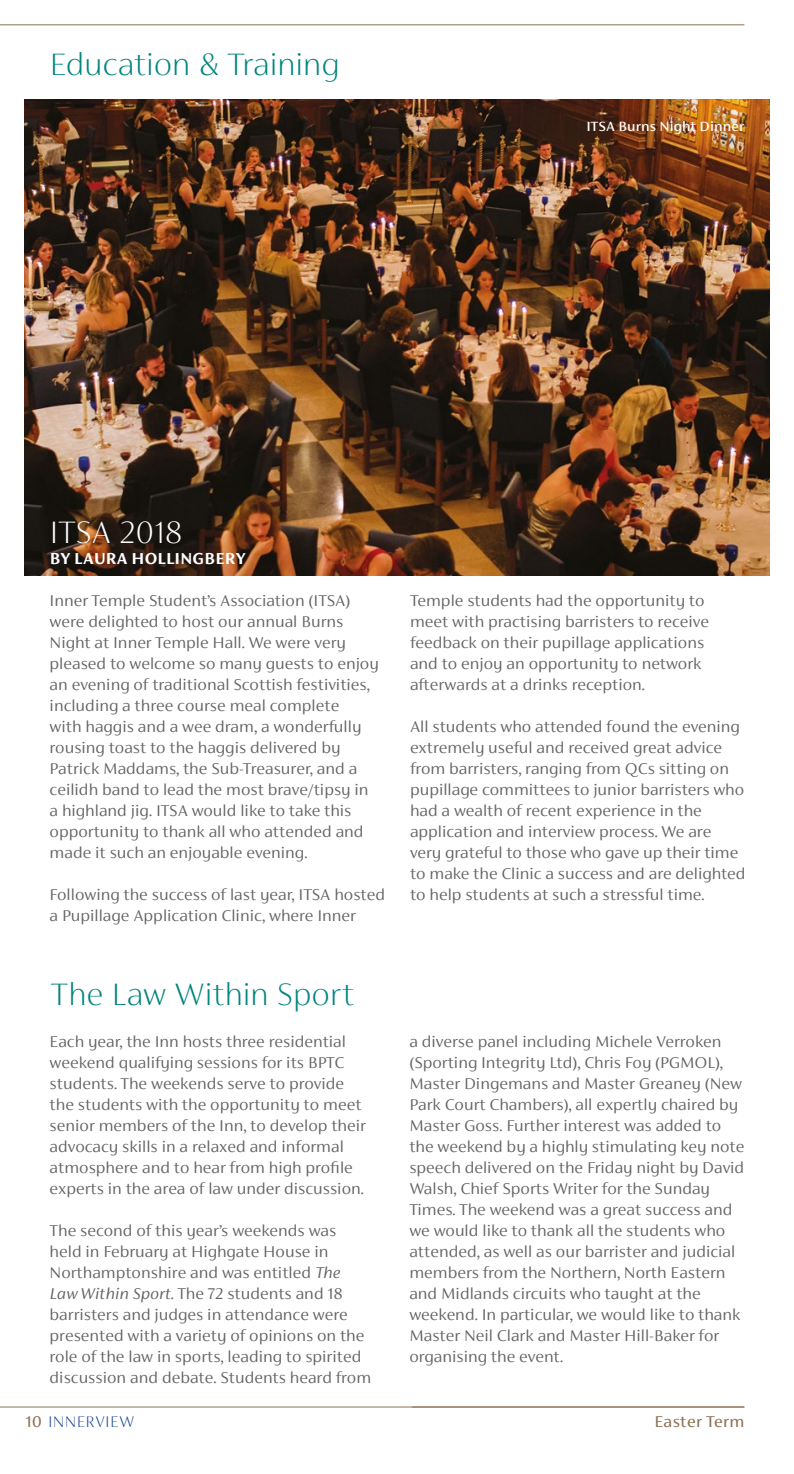
<style>
.page{position:relative;width:794px;height:1474px;background:#fff}
.page>*{position:absolute;margin:0;border:0;box-sizing:border-box;transform-origin:0 0}
.E_T_head_20_18{font:100 35px "FS Siena";letter-spacing:-.01em;color:#00847e}
.E_T_head_20_18-2{font:100 35px "FS Siena";letter-spacing:-.005em;color:#fff}
.Text_first_para_9_12{font:300 17.5px/21px "FS Siena";color:#646363}
.small_caps_head_10_1{font:700 17.5px "FS Siena";letter-spacing:.02em;color:#fff}
.t1{font:100 17.5px "FS Siena";letter-spacing:.02em;color:#164194}
.t2{font:17.5px "FS Siena";letter-spacing:.02em;color:#8b7153}
.t3{font:500 14.88px "FS Siena";letter-spacing:.01em;color:#fff}
.s1{font-style:italic}
.s2{font-weight:400;color:#8b7153}
</style>
<div class="page">
<hr style="left:0;top:1406px;width:744px;height:1px;background:#8b7153">
<hr style="left:0;top:24px;width:744px;height:1px;background:#8b7153">
<img style="left:25px;top:99px;width:744px;height:477px">
<p class="E_T_head_20_18" style="left:50px;top:46px;width:291px">Education &amp; Training</p>
<p class="t3" style="left:586px;top:118px;width:159px">ITSA Burns Night Dinner</p>
<p class="E_T_head_20_18-2" style="left:50px;top:514px;width:135px">ITSA 2018</p>
<p class="small_caps_head_10_1" style="left:50px;top:548px;width:197px">BY LAURA HOLLINGBERY</p>
<p class="Text_first_para_9_12" style="left:50px;top:589px;width:331px">Inner Temple Student’s Association (ITSA) were delighted to host our annual Burns Night at Inner Temple Hall. We were very pleased to welcome so many guests to enjoy an evening of traditional Scottish festivities, including a three course meal complete<br>with haggis and a wee dram, a wonderfully rousing toast to the haggis delivered by Patrick Maddams, the Sub-Treasurer, and a ceilidh band to lead the most brave/tipsy in a highland jig. ITSA would like to take this opportunity to thank all who attended and made it such an enjoyable evening.</p>
<p class="Text_first_para_9_12" style="left:50px;top:883px;width:337px">Following the success of last year, ITSA hosted a Pupillage Application Clinic, where Inner</p>
<p class="E_T_head_20_18" style="left:51px;top:976px;width:305px">The Law Within Sport</p>
<p class="Text_first_para_9_12" style="left:50px;top:1030px;width:318px">Each year, the Inn hosts three residential weekend qualifying sessions for its BPTC students. The weekends serve to provide the students with the opportunity to meet senior members of the Inn, to develop their advocacy skills in a relaxed and informal atmosphere and to hear from high profile experts in the area of law under discussion.</p>
<p class="Text_first_para_9_12" style="left:50px;top:1219px;width:323px">The second of this year’s weekends was held in February at Highgate House in Northamptonshire and was entitled <span class="s1">The Law Within Sport</span>. The 72 students and 18 barristers and judges in attendance were presented with a variety of opinions on the role of the law in sports, leading to spirited discussion and debate. Students heard from</p>
<p class="Text_first_para_9_12" style="left:410px;top:589px;width:300px">Temple students had the opportunity to meet with practising barristers to receive feedback on their pupillage applications and to enjoy an opportunity to network afterwards at a drinks reception.</p>
<p class="Text_first_para_9_12" style="left:410px;top:715px;width:337px">All students who attended found the evening extremely useful and received great advice from barristers, ranging from QCs sitting on pupillage committees to junior barristers who had a wealth of recent experience in the application and interview process. We are very grateful to those who gave up their time to make the Clinic a success and are delighted to help students at such a stressful time.</p>
<p class="Text_first_para_9_12" style="left:409px;top:1030px;width:336px">a diverse panel including Michele Verroken (Sporting Integrity Ltd), Chris Foy (PGMOL), Master Dingemans and Master Greaney (New Park Court Chambers), all expertly chaired by Master Goss. Further interest was added to the weekend by a highly stimulating key note speech delivered on the Friday night by David Walsh, Chief Sports Writer for the Sunday Times. The weekend was a great success and we would like to thank all the students who attended, as well as our barrister and judicial members from the Northern, North Eastern and Midlands circuits who taught at the weekend. In particular, we would like to thank Master Neil Clark and Master Hill-Baker for organising the event.</p>
<p class="t1" style="left:25px;top:1412px;width:110px"><span class="s2">10</span> INNERVIEW</p>
<p class="t2" style="left:654px;top:1412px;width:91px">Easter Term</p>
</div>
